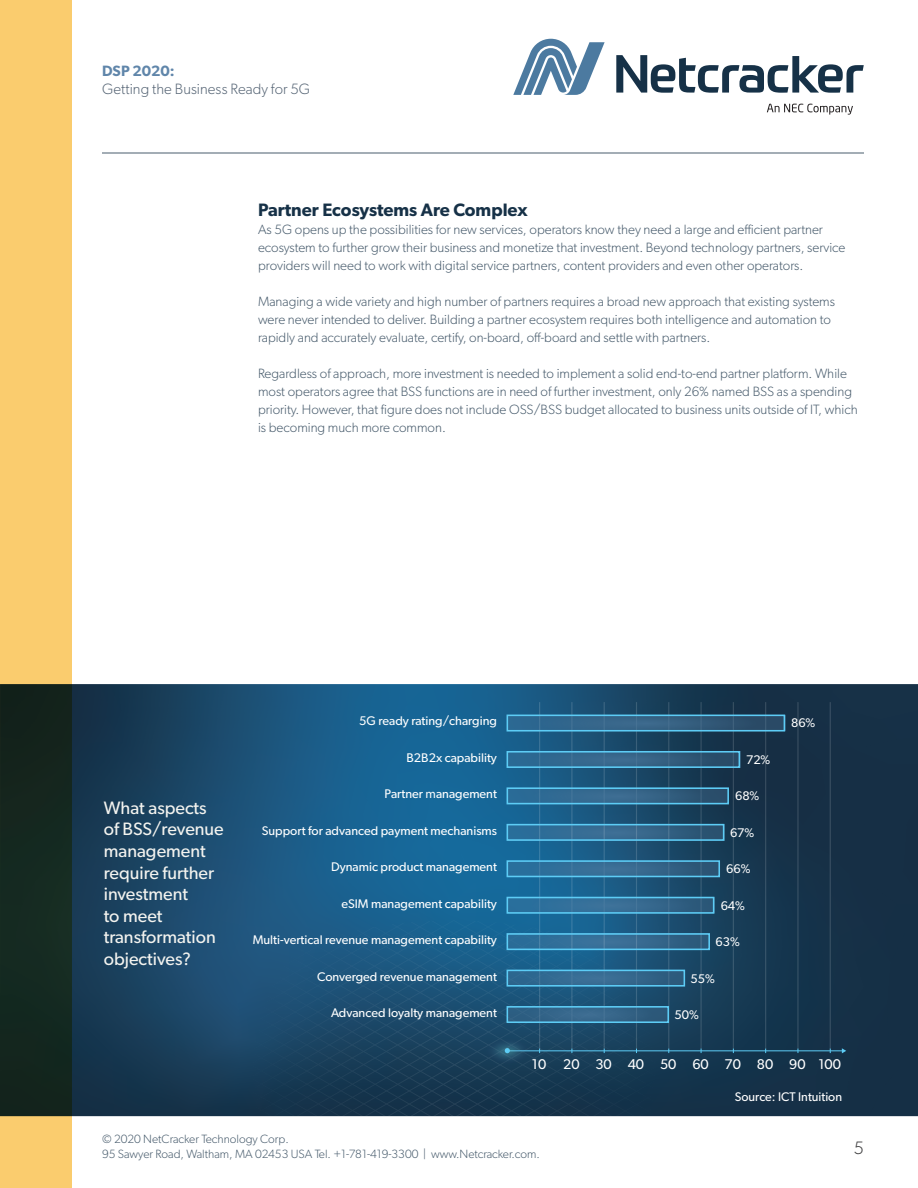
<style>
.page{position:relative;width:918px;height:1188px;background:#fff}
.page>*{position:absolute;margin:0;border:0;box-sizing:border-box;transform-origin:0 0}
.Body_9_12{font:18px/21.6px "Gibson";color:#f3f3ef}
.H2_14_18{font:600 18px "Gibson";color:#163147}
.t1{font:300 18px "Gibson";color:#3e3e3f}
.t2{font:300 15px "Gibson";letter-spacing:.005em;color:#566575}
.t3{font:600 15px "Gibson";letter-spacing:-.005em;color:#6086aa}
.t4{font:14.1px "Gibson";color:#fff}
.Body_9_12-2{font:300 13.5px/18px "Gibson";color:#465a6b}
.t5{font:12.6px "Gibson";color:#fff}
.t6{font:300 12px/14.4px "Gibson";color:#465a6b}
.s1{font-family:"Myriad Pro"}
</style>
<div class="page">
<svg style="left:72px;top:684px;width:846px;height:432px;background:#174565"></svg>
<svg style="left:72px;top:808px;width:366px;height:6px;background:#195279"></svg>
<svg style="left:72px;top:814px;width:355px;height:7px;background:#195278"></svg>
<svg style="left:72px;top:821px;width:343px;height:195px;background:#194c70"></svg>
<svg style="left:78px;top:828px;width:326px;height:188px;background:#1c4d71"></svg>
<div style="left:211px;top:937px;width:102px;height:79px;background:#20537a"></div>
<svg style="left:438px;top:807px;width:420px;height:209px;background:#16405d"></svg>
<svg style="left:347px;top:859px;width:420px;height:157px;background:#19567d"></svg>
<svg style="left:510px;top:936px;width:197px;height:11px;background:#326991"></svg>
<svg style="left:510px;top:827px;width:211px;height:11px;background:#31658b"></svg>
<hr style="left:539px;top:702px;width:1px;height:347px;background:#fff">
<hr style="left:571px;top:702px;width:2px;height:347px;background:#fff">
<hr style="left:604px;top:702px;width:1px;height:347px;background:#fff">
<hr style="left:636px;top:702px;width:1px;height:347px;background:#fff">
<hr style="left:668px;top:702px;width:1px;height:347px;background:#fff">
<hr style="left:700px;top:702px;width:2px;height:347px;background:#fff">
<hr style="left:733px;top:702px;width:1px;height:347px;background:#fff">
<hr style="left:765px;top:702px;width:1px;height:347px;background:#fff">
<hr style="left:797px;top:702px;width:2px;height:347px;background:#fff">
<hr style="left:830px;top:702px;width:1px;height:347px;background:#fff">
<svg style="left:72px;top:1016px;width:792px;height:100px;background:#173a54"></svg>
<svg style="left:510px;top:1009px;width:156px;height:11px;background:#336286"></svg>
<div style="left:507px;top:1006px;width:162px;height:17px;border:2px solid #5dccf5"></div>
<div style="left:507px;top:970px;width:178px;height:16px;background:linear-gradient(to right,#346f98,#336184)"></div>
<div style="left:507px;top:970px;width:178px;height:17px;border:2px solid #5dccf5"></div>
<div style="left:507px;top:933px;width:203px;height:17px;border:2px solid #5dccf5"></div>
<svg style="left:510px;top:900px;width:201px;height:11px;background:#326a91"></svg>
<div style="left:507px;top:897px;width:207px;height:17px;border:2px solid #5dccf5"></div>
<svg style="left:510px;top:863px;width:207px;height:11px;background:#32688f"></svg>
<div style="left:507px;top:860px;width:213px;height:17px;border:2px solid #5dccf5"></div>
<div style="left:507px;top:824px;width:217px;height:17px;border:2px solid #5dccf5"></div>
<div style="left:507px;top:788px;width:222px;height:16px;background:linear-gradient(to right,#3373a0,#315370)"></div>
<div style="left:507px;top:787px;width:222px;height:17px;border:2px solid #5dccf5"></div>
<svg style="left:510px;top:754px;width:227px;height:11px;background:#326184"></svg>
<div style="left:507px;top:751px;width:233px;height:17px;border:2px solid #5dccf5"></div>
<div style="left:507px;top:715px;width:278px;height:16px;background:linear-gradient(to right,#346f99,#314f6a)"></div>
<div style="left:507px;top:715px;width:278px;height:17px;border:2px solid #5dccf5"></div>
<svg style="left:0;top:0;width:72px;height:1188px;background:#a69051"></svg>
<hr style="left:102px;top:153px;width:762px;height:1px;background:#a3adb5">
<svg style="left:616px;top:55px;width:248px;height:38px"></svg>
<svg style="left:513px;top:39px;width:92px;height:56px"></svg>
<svg style="left:767px;top:104px;width:86px;height:11px"></svg>
<p class="t3" style="left:102px;top:62px;width:74px">DSP 2020:</p>
<p class="t2" style="left:102px;top:80px;width:210px">Getting the Business Ready for 5G</p>
<p class="H2_14_18" style="left:258px;top:199px;width:271px">Partner Ecosystems Are Complex</p>
<p class="Body_9_12-2" style="left:258px;top:220px;width:589px">As 5G opens up the possibilities for new services, operators know they need a large and efficient partner ecosystem to further grow their business and monetize that investment. Beyond technology partners, service providers will need to work with digital service partners, content providers and even other operators.</p>
<p class="Body_9_12-2" style="left:258px;top:292px;width:578px">Managing a wide variety and high number of partners requires a broad new approach that existing systems were never intended to deliver. Building a partner ecosystem requires both intelligence and automation to rapidly and accurately evaluate, certify, on-board, off-board and settle with partners.</p>
<p class="Body_9_12-2" style="left:258px;top:364px;width:601px">Regardless of approach, more investment is needed to implement a solid end-to-end partner platform. While most operators agree that BSS functions are in need of further investment, only 26% named BSS as a spending priority. However, that figure does not include OSS/BSS budget allocated to business units outside of IT, which is becoming much more common.</p>
<p class="Body_9_12" style="left:104px;top:796px;width:121px">What aspects of BSS/revenue management require further investment<br>to meet transformation objectives?</p>
<p class="t5" style="left:359px;top:714px;width:139px">5G ready rating/charging</p>
<p class="t5" style="left:791px;top:716px;width:26px">86%</p>
<p class="t5" style="left:407px;top:750px;width:92px">B2B2x capability</p>
<p class="t5" style="left:385px;top:786px;width:114px">Partner <span class="s1">m</span>anagement</p>
<p class="t5" style="left:262px;top:823px;width:237px">Support for advanced payment mechanisms</p>
<p class="t5" style="left:331px;top:859px;width:167px">Dynamic product management</p>
<p class="t5" style="left:341px;top:896px;width:157px">eSIM management capability</p>
<p class="t5" style="left:253px;top:932px;width:246px">Multi-vertical revenue management capability</p>
<p class="t5" style="left:317px;top:969px;width:181px">Converged revenue management</p>
<p class="t5" style="left:331px;top:1005px;width:167px">Advanced loyalty management</p>
<p class="t5" style="left:746px;top:752px;width:26px">72%</p>
<p class="t5" style="left:735px;top:788px;width:26px">68%</p>
<p class="t5" style="left:730px;top:825px;width:26px">67%</p>
<p class="t5" style="left:726px;top:861px;width:26px">66%</p>
<p class="t5" style="left:721px;top:898px;width:26px">64%</p>
<p class="t5" style="left:716px;top:934px;width:26px">63%</p>
<p class="t5" style="left:691px;top:971px;width:26px">55%</p>
<p class="t5" style="left:674px;top:1007px;width:26px">50%</p>
<p class="t4" style="left:532px;top:1056px;width:311px">10 20 30 40 50 60 70 80 90 100</p>
<p class="t5" style="left:735px;top:1089px;width:109px">Source: ICT Intuition</p>
<p class="t6" style="left:102px;top:1132px;width:439px">© 2020 NetCracker Technology Corp.<br>95 Sawyer Road, Waltham, MA 02453 USA Tel. +1-781-419-3300 | www.Netcracker.com.</p>
<h1 class="t1" style="left:854px;top:1137px;width:12px">5</h1>
</div>
